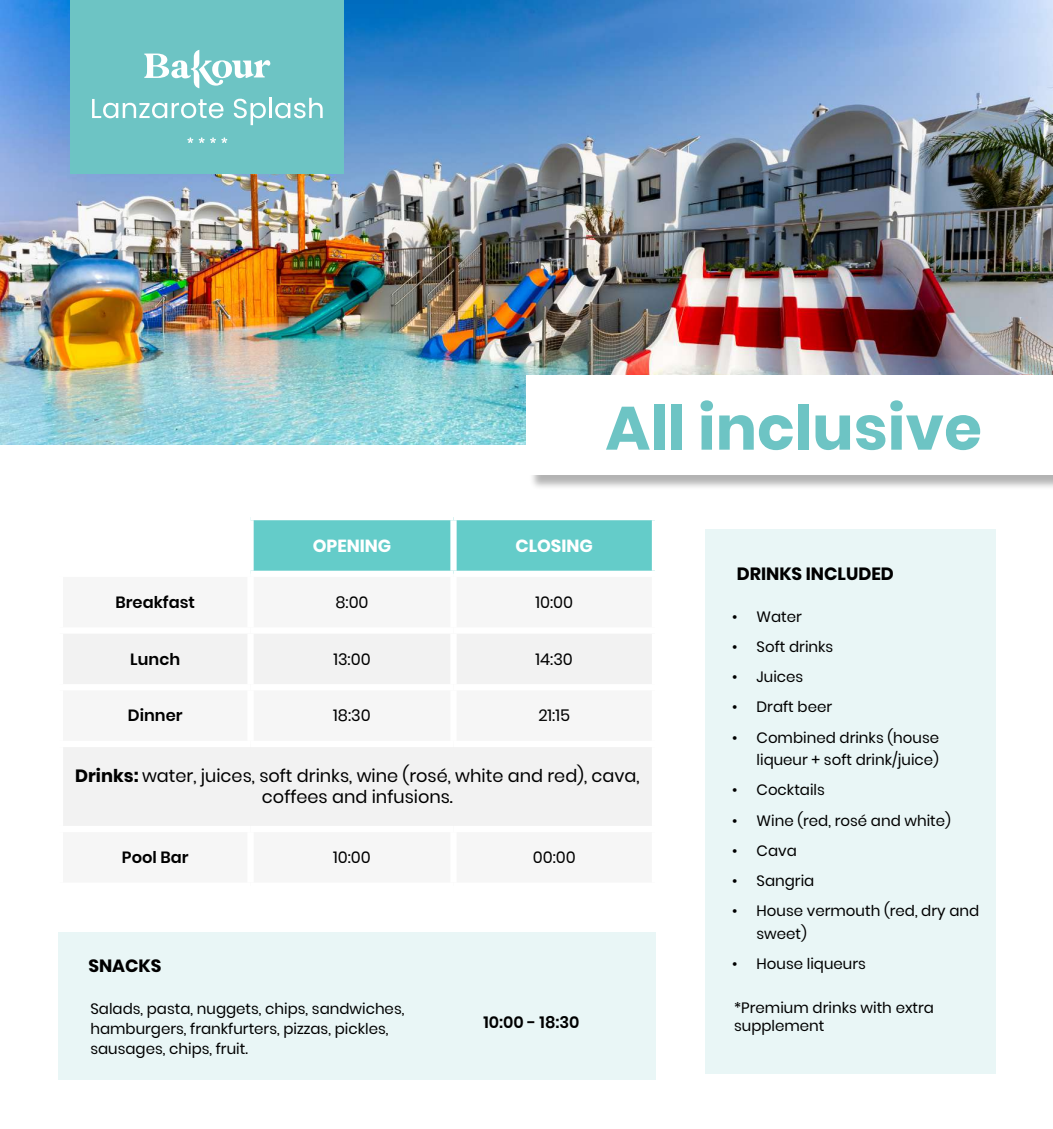
<style>
.page{position:relative;width:1053px;height:1129px;background:#fff}
.page>*{position:absolute;margin:0;border:0;box-sizing:border-box;transform-origin:0 0}
.t1{font:700 61.25px "Poppins";color:#6dc4c4}
.t2{font:17.75px/21.2px "Poppins";color:#000;text-align:center}
.t3{font:700 17.75px "Poppins";color:#000}
.t4{font:700 17.5px "Poppins";color:#fff}
.t5{font:600 16.38px "Poppins";color:#000}
.t6{font:16.25px "Poppins";color:#000}
.t7{font:600 16.25px "Poppins";color:#000}
.t8{font:15px/22.5px "Poppins";color:#000}
.s1{font-weight:700}
</style>
<div class="page">
<img style="left:0;top:0;width:1052px;height:444px">
<div style="left:70px;top:0;width:274px;height:174px;background:#6dc4c4"></div>
<svg style="left:92px;top:99px;width:131px;height:19px"></svg>
<svg style="left:234px;top:99px;width:32px;height:26px"></svg>
<hr style="left:269px;top:98px;width:3px;height:20px;background:#fff">
<svg style="left:275px;top:98px;width:47px;height:20px"></svg>
<svg style="left:187px;top:137px;width:6px;height:6px"></svg>
<svg style="left:199px;top:137px;width:28px;height:6px"></svg>
<svg style="left:144px;top:50px;width:126px;height:38px"></svg>
<div style="left:528px;top:378px;width:524px;height:113px;background:#000;opacity:.3"></div>
<div style="left:526px;top:376px;width:526px;height:99px;background:#fff"></div>
<div style="left:254px;top:520px;width:397px;height:50px;background:#64ccc9"></div>
<div style="left:63px;top:634px;width:588px;height:192px;background:#f2f2f2"></div>
<div style="left:450px;top:520px;width:6px;height:50px;background:#fff"></div>
<div style="left:247px;top:633px;width:7px;height:51px;background:#fff"></div>
<div style="left:450px;top:633px;width:6px;height:51px;background:#fff"></div>
<div style="left:57px;top:684px;width:193px;height:6px;background:#fff"></div>
<div style="left:250px;top:684px;width:203px;height:6px;background:#fff"></div>
<div style="left:247px;top:690px;width:7px;height:51px;background:#fff"></div>
<div style="left:453px;top:684px;width:205px;height:6px;background:#fff"></div>
<div style="left:450px;top:690px;width:6px;height:51px;background:#fff"></div>
<div style="left:57px;top:741px;width:193px;height:6px;background:#fff"></div>
<div style="left:250px;top:741px;width:203px;height:6px;background:#fff"></div>
<div style="left:453px;top:741px;width:205px;height:6px;background:#fff"></div>
<div style="left:705px;top:530px;width:291px;height:544px;background:#e9f6f6"></div>
<div style="left:59px;top:932px;width:597px;height:147px;background:#e9f6f6"></div>
<h1 class="t1" style="left:605px;top:393px;width:378px">All inclusive</h1>
<p class="t4" style="left:313px;top:535px;width:80px">OPENING</p>
<p class="t4" style="left:515px;top:535px;width:79px">CLOSING</p>
<p class="t7" style="left:115px;top:593px;width:81px">Breakfast</p>
<p class="t6" style="left:335px;top:593px;width:35px">8:00</p>
<p class="t6" style="left:535px;top:593px;width:39px">10:00</p>
<p class="t3" style="left:736px;top:563px;width:159px">DRINKS INCLUDED</p>
<p class="t7" style="left:130px;top:649px;width:51px">Lunch</p>
<p class="t6" style="left:333px;top:649px;width:39px">13:00</p>
<p class="t6" style="left:535px;top:649px;width:39px">14:30</p>
<p class="t7" style="left:128px;top:706px;width:56px">Dinner</p>
<p class="t6" style="left:333px;top:706px;width:39px">18:30</p>
<p class="t6" style="left:538px;top:706px;width:33px">21:15</p>
<p class="t2" style="left:75px;top:765px;width:566px"><span class="s1">Drinks:</span> water, juices, soft drinks, wine (rosé, white and red), cava, coffees and infusions.</p>
<p class="t7" style="left:122px;top:848px;width:68px">Pool Bar</p>
<p class="t6" style="left:333px;top:848px;width:39px">10:00</p>
<p class="t6" style="left:532px;top:848px;width:45px">00:00</p>
<p class="t3" style="left:88px;top:955px;width:75px">SNACKS</p>
<p class="t8" style="left:90px;top:999px;width:315px;line-height:20px">Salads, pasta, nuggets, chips, sandwiches, hamburgers, frankfurters, pizzas, pickles, sausages, chips, fruit.</p>
<p class="t5" style="left:483px;top:1013px;width:97px">10:00 - 18:30</p>
<p class="t8" style="left:732px;top:605px;width:71px">• Water</p>
<p class="t8" style="left:732px;top:635px;width:103px">• Soft drinks</p>
<p class="t8" style="left:732px;top:665px;width:73px">• Juices</p>
<p class="t8" style="left:732px;top:696px;width:102px">• Draft beer</p>
<p class="t8" style="left:732px;top:726px;width:208px;text-align:right">• Combined drinks (house liqueur + soft drink/juice)</p>
<p class="t8" style="left:732px;top:779px;width:94px">• Cocktails</p>
<p class="t8" style="left:732px;top:809px;width:220px">• Wine (red, rosé and white)</p>
<p class="t8" style="left:732px;top:839px;width:66px">• Cava</p>
<p class="t8" style="left:732px;top:869px;width:84px">• Sangria</p>
<p class="t8" style="left:756px;top:900px;width:224px;text-indent:-25px">• House vermouth (red, dry and sweet)</p>
<p class="t8" style="left:732px;top:952px;width:135px">• House liqueurs</p>
<p class="t8" style="left:734px;top:998px;width:201px;line-height:18px">*Premium drinks with extra supplement</p>
</div>
